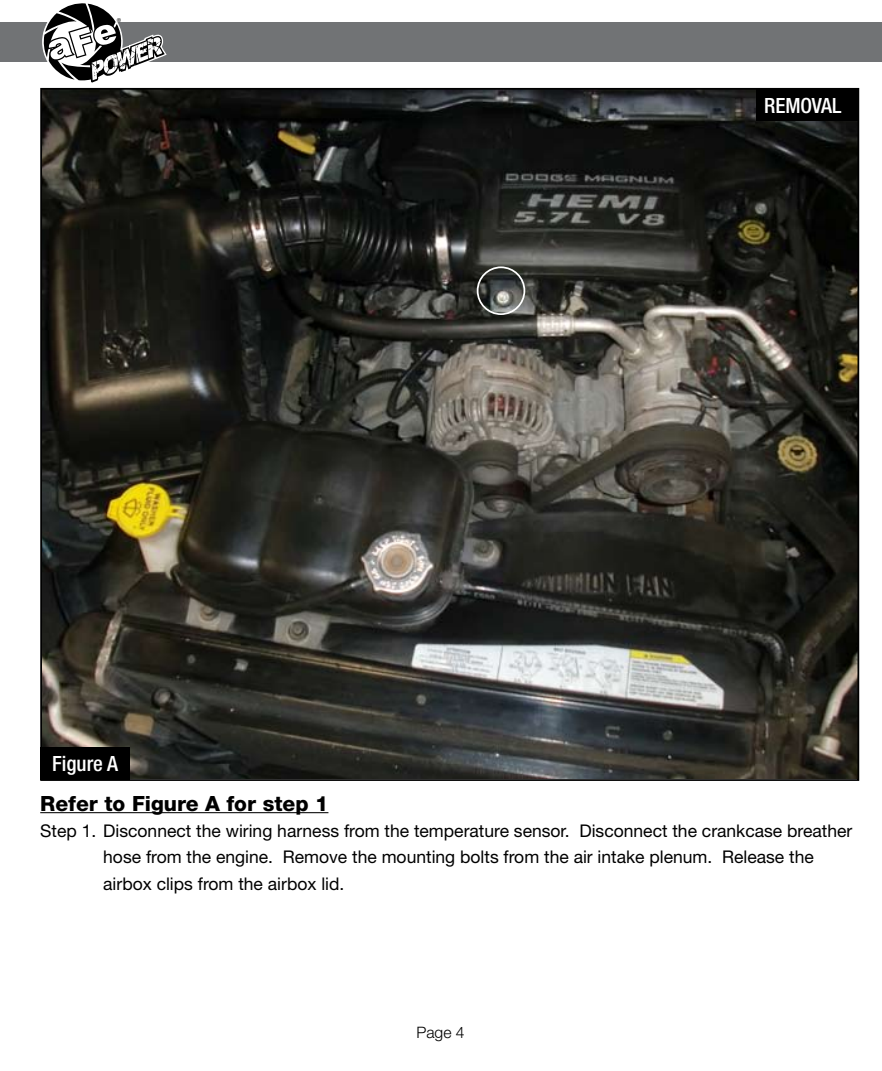
<style>
.page{position:relative;width:882px;height:1071px;background:#fff}
.page>*{position:absolute;margin:0;border:0;box-sizing:border-box;transform-origin:0 0}
.t1{font:800 21px "Helvetica Neue";color:#000}
.t2{font:500 condensed 21px "Helvetica Neue";color:#fff}
.t3{font:17.5px/26.2px "Helvetica Neue";color:#000}
.t4{font:300 15.75px "Helvetica Neue";color:#000}
.t5{font:8.75px "Myriad";color:#000}
</style>
<div class="page">
<div style="left:0;top:23px;width:882px;height:39px;background:#717375"></div>
<svg style="left:43px;top:3px;width:124px;height:80px"></svg>
<img style="left:43px;top:91px;width:813px;height:687px">
<hr style="left:40px;top:812px;width:288px;height:1px;background:#000">
<div style="left:756px;top:88px;width:103px;height:33px;background:#000"></div>
<div style="left:477px;top:266px;width:48px;height:49px;border:2px solid #fff;border-radius:50%"></div>
<div style="left:40px;top:747px;width:90px;height:33px;background:#000"></div>
<p class="t5" style="left:117px;top:17px;width:6px">®</p>
<p class="t2" style="left:52px;top:751px;width:67px">Figure A</p>
<p class="t2" style="left:764px;top:93px;width:79px">REMOVAL</p>
<p class="t1" style="left:40px;top:791px;width:290px">Refer to Figure A for step 1</p>
<p class="t3" style="left:103px;top:818px;width:751px;text-indent:-63px">Step 1. Disconnect the wiring harness from the temperature sensor. Disconnect the crankcase breather hose from the engine. Remove the mounting bolts from the air intake plenum. Release the airbox clips from the airbox lid.</p>
<p class="t4" style="left:416px;top:1023px;width:50px">Page 4</p>
</div>
